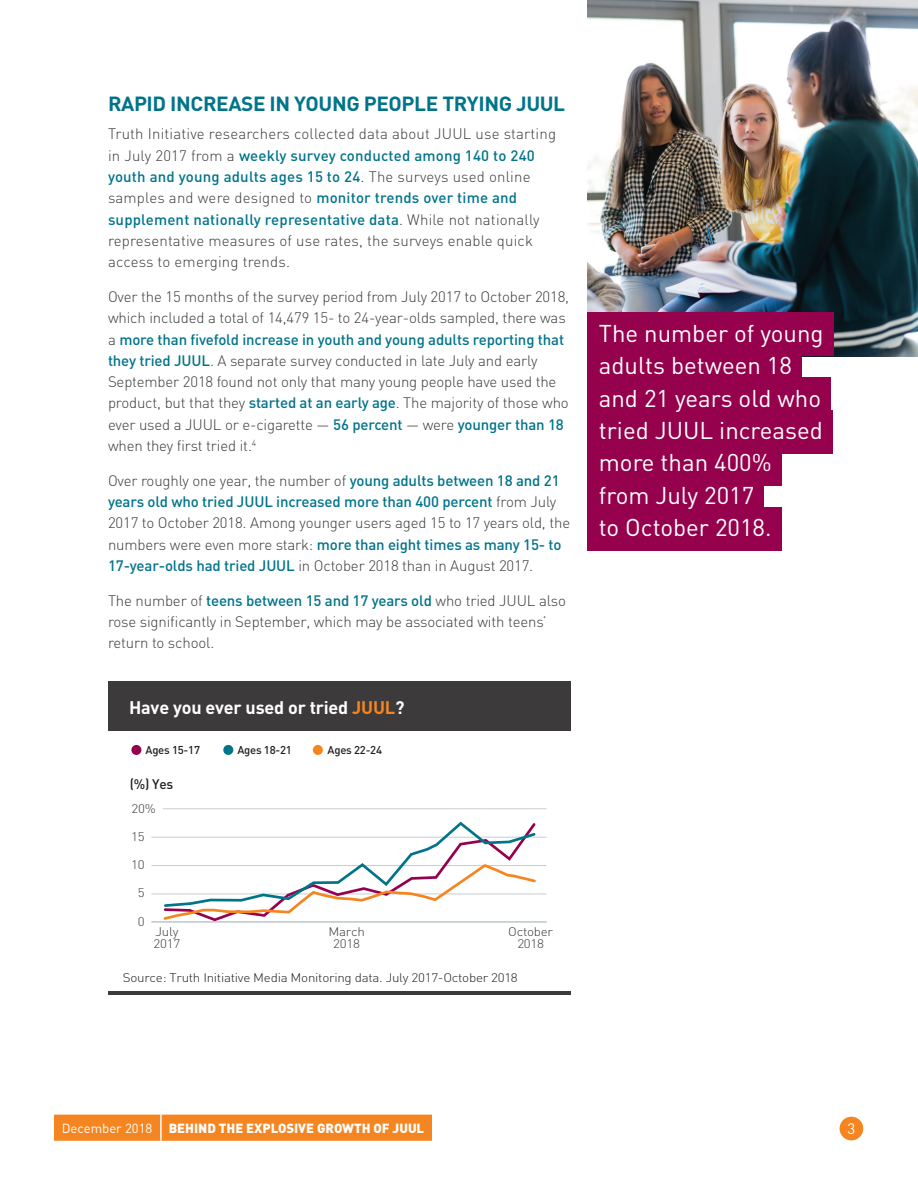
<style>
.page{position:relative;width:918px;height:1188px;background:#fff}
.page>*{position:absolute;margin:0;border:0;box-sizing:border-box;transform-origin:0 0}
.Callout{font:24px "DIN";color:#fff}
.t1{font:700 20.25px "DIN";letter-spacing:-.02em;color:#00748a}
.t2{font:700 18px "DIN";letter-spacing:-.01em;color:#fff}
.Body{font:300 15px/21.3px "DIN";letter-spacing:-.01em;color:#3c3a3b}
.Body-2{font:300 15px/21.3px "DIN";letter-spacing:.01em;color:#3c3a3b}
.t3{font:15px "DIN";color:#fff}
.t4{font:500 13.65px "DIN";color:#231f20}
.t5{font:900 13.05px "DIN";color:#fff}
.t6{font:300 12.3px "DIN";letter-spacing:-.02em;color:#231f20;scale:1.08 1}
.t7{font:300 12.3px/11.9px "DIN";letter-spacing:-.02em;color:#3c3a3b;text-align:center;scale:1.08 1}
.t8{font:500 11.25px "DIN";letter-spacing:-.02em;color:#231f20}
.s1{font-weight:500;color:#00748a}
.s2{color:#f58520}
.s3{font-weight:400}
</style>
<div class="page">
<div style="left:840px;top:1117px;width:23px;height:23px;background:#f58520;border-radius:50%"></div>
<div style="left:54px;top:1115px;width:378px;height:26px;background:#f58520"></div>
<hr style="left:160px;top:1115px;width:2px;height:26px;background:#fff">
<hr style="left:163px;top:809px;width:384px;height:1px;background:#c5ced3">
<hr style="left:151px;top:837px;width:396px;height:1px;background:#c5ced3">
<hr style="left:151px;top:865px;width:396px;height:1px;background:#c5ced3">
<hr style="left:151px;top:894px;width:396px;height:1px;background:#c5ced3">
<hr style="left:151px;top:921px;width:396px;height:2px;background:#c5ced3">
<div style="left:108px;top:681px;width:463px;height:50px;background:#3c3a3b"></div>
<hr style="left:108px;top:991px;width:463px;height:4px;background:#3c3a3b">
<svg style="left:162px;top:821px;width:376px;height:102px"></svg>
<div style="left:131px;top:745px;width:10px;height:10px;background:#96014f;border-radius:50%"></div>
<div style="left:223px;top:745px;width:10px;height:10px;background:#00748a;border-radius:50%"></div>
<div style="left:313px;top:745px;width:10px;height:10px;background:#f58520;border-radius:50%"></div>
<img style="left:588px;top:0;width:330px;height:356px">
<div style="left:587px;top:313px;width:246px;height:43px;background:#96014d"></div>
<div style="left:587px;top:345px;width:215px;height:44px;background:#96014d"></div>
<div style="left:587px;top:377px;width:244px;height:44px;background:#96014d"></div>
<div style="left:587px;top:410px;width:246px;height:43px;background:#96014d"></div>
<div style="left:587px;top:442px;width:194px;height:44px;background:#96014d"></div>
<div style="left:587px;top:474px;width:177px;height:44px;background:#96014d"></div>
<div style="left:587px;top:507px;width:194px;height:43px;background:#96014d"></div>
<h2 class="t1" style="left:108px;top:91px;width:459px">RAPID INCREASE IN YOUNG PEOPLE TRYING JUUL</h2>
<p class="Body-2" style="left:108px;top:123px;width:450px">Truth Initiative researchers collected data about JUUL use starting in July 2017 from a <span class="s1">weekly survey conducted among 140 to 240 youth and young adults ages 15 to 24</span>. The surveys used online samples and were designed to <span class="s1">monitor trends over time and supplement nationally representative data</span>. While not nationally representative measures of use rates, the surveys enable quick access to emerging trends.</p>
<p class="Body" style="left:108px;top:286px;width:463px">Over the 15 months of the survey period from July 2017 to October 2018, which included a total of 14,479 15- to 24-year-olds sampled, there was a <span class="s1">more than fivefold increase in youth and young adults reporting that they tried JUUL</span>. A separate survey conducted in late July and early September 2018 found not only that many young people have used the product, but that they <span class="s1">started at an early age</span>. The majority of those who ever used a JUUL or e-cigarette — <span class="s1">56 percent</span> — were <span class="s1">younger than 18 </span>when they first tried it.<sup>4</sup></p>
<p class="Body" style="left:108px;top:470px;width:464px">Over roughly one year, the number of <span class="s1">young adults between 18 and 21 years old who tried JUUL increased more than 400 percent</span> from July 2017 to October 2018. Among younger users aged 15 to 17 years old, the numbers were even more stark: <span class="s1">more than eight times as many 15- to 17-year-olds had tried JUUL</span> in October 2018 than in August 2017.</p>
<p class="Body" style="left:108px;top:590px;width:460px">The number of <span class="s1">teens between 15 and 17 years old</span> who tried JUUL also rose significantly in September, which may be associated with teens’ return to school.</p>
<p class="t2" style="left:129px;top:695px;width:277px">Have you ever used or tried <span class="s2">JUUL</span>?</p>
<p class="t8" style="left:146px;top:743px;width:56px">Ages 15-17</p>
<p class="t8" style="left:237px;top:743px;width:56px">Ages 18-21</p>
<p class="t8" style="left:328px;top:743px;width:56px">Ages 22-24</p>
<p class="t4" style="left:130px;top:776px;width:45px">(%) Yes</p>
<p class="t7" style="left:132px;top:802px;width:24px">20%</p>
<p class="t7" style="left:131px;top:831px;width:14px">15</p>
<p class="t7" style="left:131px;top:859px;width:14px">10</p>
<p class="t7" style="left:138px;top:887px;width:8px">5</p>
<p class="t7" style="left:138px;top:915px;width:8px">0</p>
<p class="t7" style="left:154px;top:926px;width:26px;text-align:left">July<br>2017</p>
<p class="t7" style="left:508px;top:926px;width:43px">October<br>2018</p>
<p class="t7" style="left:328px;top:926px;width:35px">March<br>2018</p>
<p class="t6" style="left:123px;top:970px;width:367px">Source: Truth Initiative Media Monitoring data. July 2017-October 2018</p>
<p class="Callout" style="left:599px;top:318px;width:226px">The number of young</p>
<p class="Callout" style="left:599px;top:351px;width:195px">adults between 18</p>
<p class="Callout" style="left:599px;top:383px;width:224px">and 21 years old who</p>
<p class="Callout" style="left:599px;top:415px;width:226px">tried JUUL increased</p>
<p class="Callout" style="left:599px;top:448px;width:174px">more than 400%</p>
<p class="Callout" style="left:599px;top:480px;width:157px">from July 2017</p>
<p class="Callout" style="left:599px;top:512px;width:174px">to October 2018.</p>
<p class="t5" style="left:62px;top:1120px;width:364px"><span class="s3">December 2018</span> BEHIND THE EXPLOSIVE GROWTH OF JUUL</p>
<p class="t3" style="left:847px;top:1119px;width:9px">3</p>
</div>
